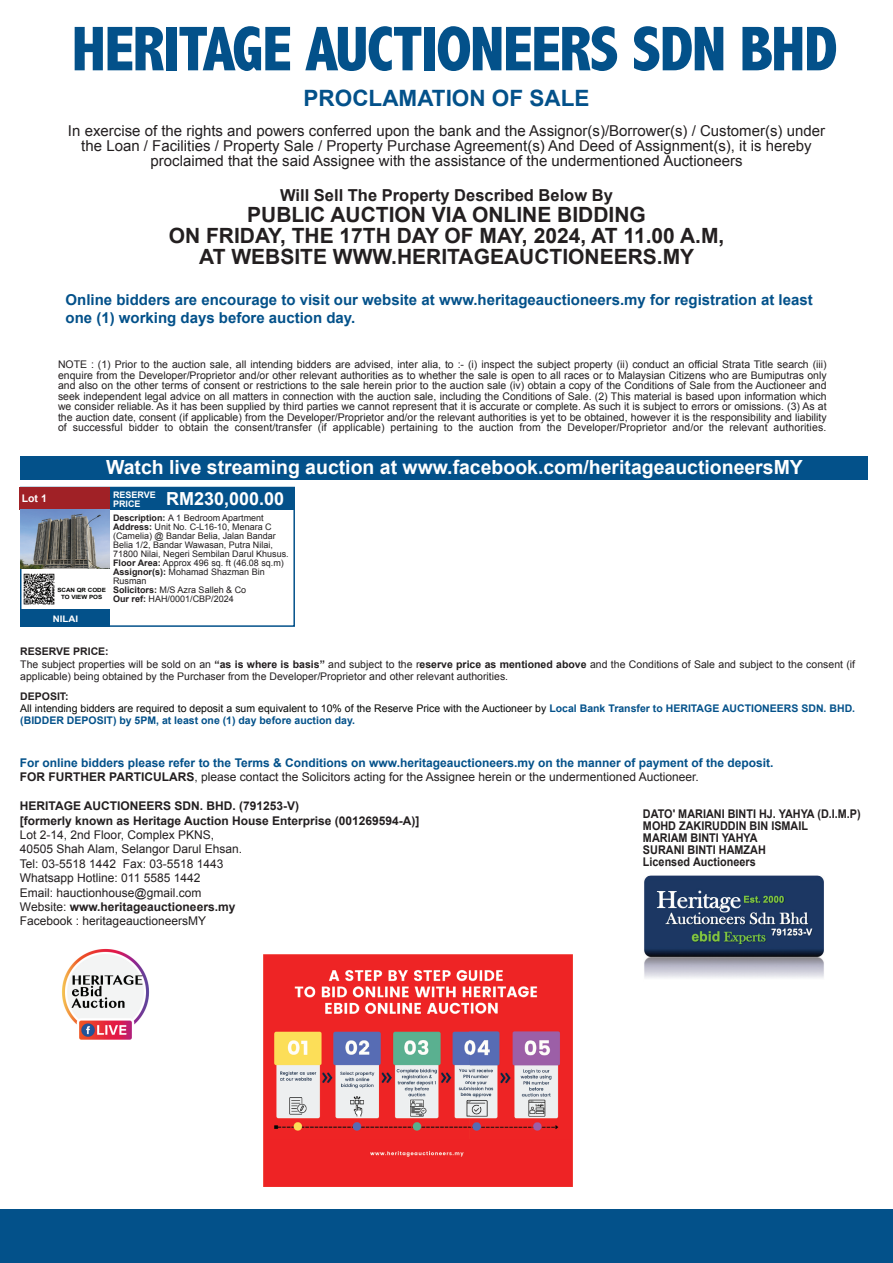
<style>
.page{position:relative;width:893px;height:1263px;background:#fff}
.page>*{position:absolute;margin:0;border:0;box-sizing:border-box;transform-origin:0 0}
.t1{font:800 condensed 63.75px "Abadi";letter-spacing:-.025em;color:#03518a}
.t2{font:700 22.5px "Arial";color:#03518a}
.t3{font:700 21px/21px "Arial";color:#231f20;text-align:center}
.t4{font:700 19.5px "Arial";color:#fff}
.t5{font:700 18px "Arial";color:#fff}
.t6{font:700 16.5px "Arial";color:#231f20}
.t7{font:15px/15px "Arial";color:#231f20;text-align:center}
.t8{font:700 15px/18px "Arial";color:#03518a}
.t9{font:700 12px/14.4px "Arial";color:#03518a}
.t10{font:12px/14.4px "Arial";color:#231f20}
.t11{font:700 12px/12px "Arial";color:#231f20;scale:.9 1}
.t12{font:700 12px/14.4px "Arial";color:#231f20}
.t13{font:10.5px/10.5px "Arial";color:#231f20;text-align:justify}
.t14{font:700 10.5px/12px "Arial";color:#03518a}
.t15{font:700 10.5px "Arial";color:#fff}
.t16{font:9px/9px "Arial";color:#231f20}
.t17{font:700 9px/9px "Arial";color:#fff}
.t18{font:700 9px "Arial";color:#fff;scale:1.08 1}
.t19{font:700 5.7px/6.9px "Arial";color:#040503;text-align:center;scale:1.08 1}
.s1{font-weight:700}
.s2{color:#231f20}
.s3{font-weight:400;color:#040503}
.s4{font-weight:400;color:#231f20}
</style>
<div class="page">
<div style="left:20px;top:456px;width:847px;height:23px;background:#03518a"></div>
<div style="left:20px;top:487px;width:275px;height:140px;border:2px solid #03518a"></div>
<div style="left:20px;top:487px;width:90px;height:23px;background:#a02126"></div>
<div style="left:20px;top:609px;width:90px;height:17px;background:#03518a"></div>
<div style="left:110px;top:487px;width:185px;height:23px;background:#03518a"></div>
<img style="left:264px;top:955px;width:308px;height:231px">
<img style="left:62px;top:948px;width:88px;height:92px">
<img style="left:644px;top:875px;width:180px;height:103px">
<img style="left:641px;top:911px;width:134px;height:1px">
<img style="left:21px;top:510px;width:89px;height:58px">
<img style="left:23px;top:573px;width:32px;height:32px">
<div style="left:0;top:1208px;width:893px;height:54px;background:#03518a"></div>
<h1 class="t1" style="left:72px;top:12px;width:768px">HERITAGE AUCTIONEERS SDN BHD</h1>
<h2 class="t2" style="left:304px;top:83px;width:287px">PROCLAMATION OF SALE</h2>
<p class="t7" style="left:68px;top:124px;width:759px">In exercise of the rights and powers conferred upon the bank and the Assignor(s)/Borrower(s) / Customer(s) under the Loan / Facilities / Property Sale / Property Purchase Agreement(s) And Deed of Assignment(s), it is hereby proclaimed that the said Assignee with the assistance of the undermentioned Auctioneers</p>
<h3 class="t6" style="left:280px;top:184px;width:334px">Will Sell The Property Described Below By</h3>
<h3 class="t3" style="left:169px;top:205px;width:557px">PUBLIC AUCTION VIA ONLINE BIDDING<br>ON FRIDAY, THE 17TH DAY OF MAY, 2024, AT 11.00 A.M,<br>AT WEBSITE WWW.HERITAGEAUCTIONEERS.MY</h3>
<h3 class="t8" style="left:66px;top:291px;width:749px">Online bidders are encourage to visit our website at www.heritageauctioneers.my for registration at least one (1) working days before auction day.</h3>
<p class="t13" style="left:58px;top:359px;width:770px">NOTE : (1) Prior to the auction sale, all intending bidders are advised, inter alia, to :- (i) inspect the subject property (ii) conduct an official Strata Title search (iii) enquire from the Developer/Proprietor and/or other relevant authorities as to whether the sale is open to all races or to Malaysian Citizens who are Bumiputras only and also on the other terms of consent or restrictions to the sale herein prior to the auction sale (iv) obtain a copy of the Conditions of Sale from the Auctioneer and seek independent legal advice on all matters in connection with the auction sale, including the Conditions of Sale. (2) This material is based upon information which we consider reliable. As it has been supplied by third parties we cannot represent that it is accurate or complete. As such it is subject to errors or omissions. (3) As at the auction date, consent (if applicable) from the Developer/Proprietor and/or the relevant authorities is yet to be obtained, however it is the responsibility and liability of successful bidder to obtain the consent/transfer (if applicable) pertaining to the auction from the Developer/Proprietor and/or the relevant authorities.</p>
<p class="t15" style="left:22px;top:491px;width:27px">Lot 1</p>
<h3 class="t4" style="left:106px;top:454px;width:698px">Watch live streaming auction at www.facebook.com/heritageauctioneersMY</h3>
<p class="t17" style="left:113px;top:490px;width:44px">RESERVE<br>PRICE</p>
<h3 class="t5" style="left:166px;top:486px;width:120px">RM230,000.00</h3>
<p class="t16" style="left:113px;top:513px;width:177px"><span class="s1">Description:</span> A 1 Bedroom Apartment <span class="s1">Address:</span> Unit No. C-L16-10, Menara C (Camelia) @ Bandar Belia, Jalan Bandar Belia 1/2, Bandar Wawasan, Putra Nilai, 71800 Nilai, Negeri Sembilan Darul Khusus.<br><span class="s1">Floor Area:</span> Approx 496 sq. ft (46.08 sq.m)<br><span class="s1">Assignor(s):</span> Mohamad Shazman Bin Rusman<br><span class="s1">Solicitors:</span> M/S Azra Salleh &amp; Co<br><span class="s1">Our ref:</span> HAH/0001/CBP/2024</p>
<p class="t19" style="left:57px;top:587px;width:46px">SCAN QR CODE<br>TO VIEW POS</p>
<p class="t18" style="left:53px;top:612px;width:25px">NILAI</p>
<p class="t13" style="left:20px;top:646px;width:836px;line-height:12px;text-align:left"><span class="s1">RESERVE PRICE:<br></span>The subject properties will be sold on an <span class="s1">“as is where is basis”</span> and subject to the r<span class="s1">eserve price as mentioned above</span> and the Conditions of Sale and subject to the consent (if applicable) being obtained by the Purchaser from the Developer/Proprietor and other relevant authorities.</p>
<p class="t14" style="left:20px;top:690px;width:836px"><span class="s2">DEPOSIT:<br></span><span class="s3">All intending bidders are required to deposit a sum equivalent to 10% of the Reserve Price with the Auctioneer by</span> Local Bank Transfer to HERITAGE AUCTIONEERS SDN. BHD. (BIDDER DEPOSIT) by 5PM, at least one (1) day before auction day.</p>
<p class="t9" style="left:20px;top:756px;width:755px">For online bidders please refer to the Terms &amp; Conditions on www.heritageauctioneers.my on the manner of payment of the deposit.<br><span class="s2">FOR FURTHER PARTICULARS</span><span class="s4">, please contact the Solicitors acting for the Assignee herein or the undermentioned Auctioneer.</span></p>
<p class="t12" style="left:20px;top:799px;width:401px">HERITAGE AUCTIONEERS SDN. BHD. (791253-V)<br>[formerly known as Heritage Auction House Enterprise (001269594-A)]</p>
<p class="t10" style="left:20px;top:828px;width:224px">Lot 2-14, 2nd Floor, Complex PKNS, 40505 Shah Alam, Selangor Darul Ehsan.<br>Tel: 03-5518 1442 Fax: 03-5518 1443<br>Whatsapp Hotline: 011 5585 1442<br>Email: hauctionhouse@gmail.com Website: <span class="s1">www.heritageauctioneers.my </span>Facebook : heritageauctioneersMY</p>
<p class="t11" style="left:643px;top:808px;width:244px">DATO' MARIANI BINTI HJ. YAHYA (D.I.M.P)<br>MOHD ZAKIRUDDIN BIN ISMAIL<br>MARIAM BINTI YAHYA<br>SURANI BINTI HAMZAH<br>Licensed Auctioneers</p>
</div>
